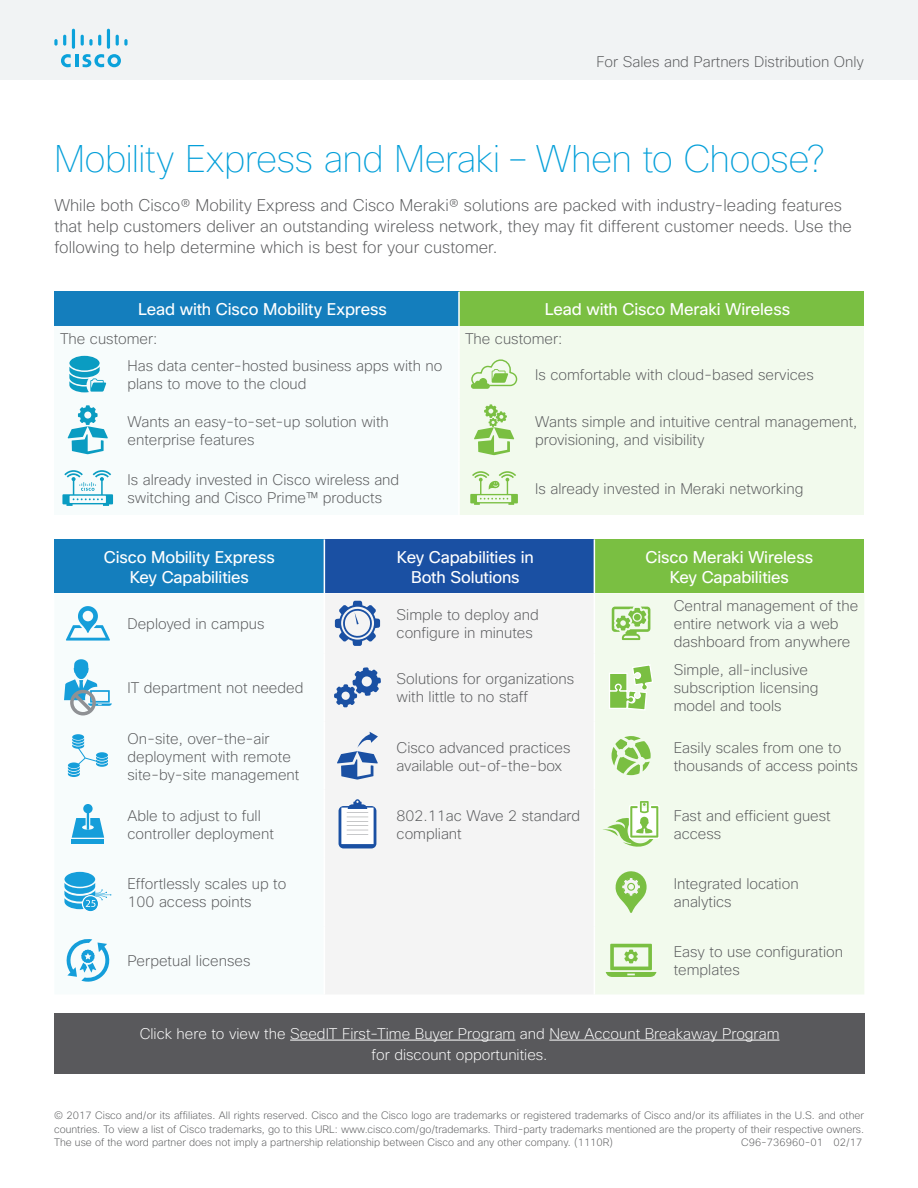
<style>
.page{position:relative;width:918px;height:1188px;background:#fff}
.page>*{position:absolute;margin:0;border:0;box-sizing:border-box;transform-origin:0 0}
.Subhead1{font:100 37.5px "Cisco Sans";letter-spacing:-.015em;color:#049fd9}
.Body{font:200 16.5px/21px "Cisco Sans";color:#58595b}
.Subhead3{font:16.5px/19.5px "Cisco Sans";letter-spacing:-.01em;color:#fff;text-align:center}
.Body-2{font:200 15px/18px "Cisco Sans";color:#58595b}
.Body-3{font:200 15px/21px "Cisco Sans";color:#fff;text-align:center}
.Confidentiality{font:200 15px "Cisco Sans";color:#58595b}
.Confidentiality-2{font:200 10.5px/13.5px "Cisco Sans";color:#58595b;text-align:justify}
</style>
<div class="page">
<div style="left:0;top:0;width:918px;height:79px;background:#f1f3f4"></div>
<svg style="left:61px;top:54px;width:60px;height:13px"></svg>
<svg style="left:54px;top:35px;width:12px;height:11px"></svg>
<hr style="left:72px;top:29px;width:3px;height:20px;background:#0ca2db;border-radius:2px">
<svg style="left:81px;top:35px;width:20px;height:11px"></svg>
<hr style="left:107px;top:29px;width:3px;height:20px;background:#0ca2db;border-radius:2px">
<svg style="left:116px;top:35px;width:12px;height:11px"></svg>
<div style="left:54px;top:292px;width:405px;height:34px;background:#147ebd"></div>
<div style="left:459px;top:292px;width:405px;height:34px;background:#7abf42"></div>
<div style="left:460px;top:326px;width:404px;height:189px;background:#f2faed"></div>
<hr style="left:458px;top:292px;width:2px;height:34px;background:#fff">
<div style="left:69px;top:356px;width:31px;height:14px;background:#0a9cc2;border-radius:50%"></div>
<svg style="left:69px;top:367px;width:37px;height:25px"></svg>
<svg style="left:471px;top:359px;width:47px;height:30px"></svg>
<svg style="left:68px;top:405px;width:40px;height:49px"></svg>
<svg style="left:474px;top:404px;width:40px;height:51px"></svg>
<svg style="left:62px;top:470px;width:51px;height:36px"></svg>
<svg style="left:470px;top:471px;width:48px;height:34px"></svg>
<div style="left:54px;top:539px;width:270px;height:54px;background:#147ebd"></div>
<div style="left:324px;top:539px;width:270px;height:54px;background:#1a50a3"></div>
<div style="left:594px;top:539px;width:270px;height:54px;background:#7abf42"></div>
<div style="left:325px;top:594px;width:268px;height:400px;background:#f4f4f4"></div>
<div style="left:595px;top:593px;width:269px;height:401px;background:#f2faed"></div>
<hr style="left:324px;top:539px;width:1px;height:54px;background:#fff">
<hr style="left:594px;top:539px;width:1px;height:54px;background:#fff">
<svg style="left:66px;top:606px;width:44px;height:35px"></svg>
<svg style="left:335px;top:601px;width:45px;height:45px"></svg>
<svg style="left:612px;top:607px;width:38px;height:33px"></svg>
<svg style="left:64px;top:659px;width:48px;height:56px"></svg>
<svg style="left:334px;top:667px;width:47px;height:40px"></svg>
<svg style="left:608px;top:663px;width:46px;height:48px"></svg>
<div style="left:72px;top:734px;width:12px;height:6px;background:#159eda;border-radius:50%"></div>
<svg style="left:68px;top:739px;width:40px;height:38px"></svg>
<svg style="left:337px;top:732px;width:41px;height:48px"></svg>
<svg style="left:612px;top:736px;width:39px;height:39px"></svg>
<svg style="left:72px;top:804px;width:32px;height:34px"></svg>
<div style="left:72px;top:839px;width:32px;height:5px;background:#159eda"></div>
<svg style="left:339px;top:806px;width:37px;height:42px"></svg>
<svg style="left:341px;top:799px;width:33px;height:45px"></svg>
<svg style="left:602px;top:801px;width:58px;height:48px"></svg>
<div style="left:64px;top:872px;width:31px;height:15px;background:#159eda;border-radius:50%"></div>
<svg style="left:64px;top:883px;width:47px;height:29px"></svg>
<svg style="left:614px;top:858px;width:33px;height:58px"></svg>
<svg style="left:66px;top:939px;width:44px;height:43px"></svg>
<svg style="left:606px;top:944px;width:50px;height:33px"></svg>
<div style="left:54px;top:1013px;width:811px;height:60px;background:#59595c"></div>
<hr style="left:290px;top:1040px;width:225px;height:1px;background:#fff">
<hr style="left:549px;top:1040px;width:231px;height:1px;background:#fff">
<p class="Confidentiality" style="left:597px;top:52px;width:269px">For Sales and Partners Distribution Only</p>
<p class="Subhead1" style="left:54px;top:135px;width:772px">Mobility Express and Meraki – When to Choose?</p>
<p class="Body" style="left:54px;top:194px;width:799px">While both Cisco® Mobility Express and Cisco Meraki® solutions are packed with industry-leading features that help customers deliver an outstanding wireless network, they may fit different customer needs. Use the following to help determine which is best for your customer.</p>
<p class="Subhead3" style="left:138px;top:300px;width:250px">Lead with Cisco Mobility Express</p>
<p class="Subhead3" style="left:545px;top:300px;width:247px">Lead with Cisco Meraki Wireless</p>
<p class="Body-2" style="left:60px;top:329px;width:99px">The customer:</p>
<p class="Body-2" style="left:465px;top:329px;width:99px">The customer:</p>
<p class="Body-2" style="left:128px;top:357px;width:316px">Has data center-hosted business apps with no plans to move to the cloud</p>
<p class="Body-2" style="left:535px;top:366px;width:280px">Is comfortable with cloud-based services</p>
<p class="Body-2" style="left:128px;top:412px;width:263px">Wants an easy-to-set-up solution with enterprise features</p>
<p class="Body-2" style="left:535px;top:412px;width:324px">Wants simple and intuitive central management, provisioning, and visibility</p>
<p class="Body-2" style="left:128px;top:471px;width:273px">Is already invested in Cisco wireless and switching and Cisco Prime™ products</p>
<p class="Body-2" style="left:535px;top:480px;width:270px">Is already invested in Meraki networking</p>
<p class="Subhead3" style="left:104px;top:548px;width:173px">Cisco Mobility Express<br>Key Capabilities</p>
<p class="Subhead3" style="left:397px;top:548px;width:139px">Key Capabilities in<br>Both Solutions</p>
<p class="Subhead3" style="left:646px;top:548px;width:169px">Cisco Meraki Wireless<br>Key Capabilities</p>
<p class="Body-2" style="left:128px;top:615px;width:138px">Deployed in campus</p>
<p class="Body-2" style="left:397px;top:606px;width:144px">Simple to deploy and configure in minutes</p>
<p class="Body-2" style="left:674px;top:597px;width:186px">Central management of the entire network via a web dashboard from anywhere</p>
<p class="Body-2" style="left:128px;top:679px;width:177px">IT department not needed</p>
<p class="Body-2" style="left:397px;top:670px;width:179px">Solutions for organizations with little to no staff</p>
<p class="Body-2" style="left:674px;top:661px;width:146px">Simple, all-inclusive subscription licensing model and tools</p>
<p class="Body-2" style="left:128px;top:729px;width:173px">On-site, over-the-air deployment with remote site-by-site management</p>
<p class="Body-2" style="left:397px;top:738px;width:176px">Cisco advanced practices available out-of-the-box</p>
<p class="Body-2" style="left:674px;top:738px;width:186px">Easily scales from one to thousands of access points</p>
<p class="Body-2" style="left:128px;top:806px;width:148px">Able to adjust to full controller deployment</p>
<p class="Body-2" style="left:397px;top:806px;width:185px">802.11ac Wave 2 standard compliant</p>
<p class="Body-2" style="left:674px;top:806px;width:159px">Fast and efficient guest access</p>
<p class="Body-2" style="left:128px;top:875px;width:160px">Effortlessly scales up to<br>100 access points</p>
<p class="Body-2" style="left:674px;top:875px;width:126px">Integrated location analytics</p>
<p class="Body-2" style="left:128px;top:952px;width:125px">Perpetual licenses</p>
<p class="Body-2" style="left:674px;top:943px;width:171px">Easy to use configuration templates</p>
<p class="Body-3" style="left:140px;top:1023px;width:641px">Click here to view the SeedIT First-Time Buyer Program and New Account Breakaway Program for discount opportunities.</p>
<p class="Confidentiality-2" style="left:54px;top:1109px;width:812px">© 2017 Cisco and/or its affiliates. All rights reserved. Cisco and the Cisco logo are trademarks or registered trademarks of Cisco and/or its affiliates in the U.S. and other countries. To view a list of Cisco trademarks, go to this URL: www.cisco.com/go/trademarks. Third-party trademarks mentioned are the property of their respective owners.<br>The use of the word partner does not imply a partnership relationship between Cisco and any other company. (1110R)</p>
<p class="Confidentiality-2" style="left:741px;top:1136px;width:123px">C96-736960-01 02/17</p>
</div>
